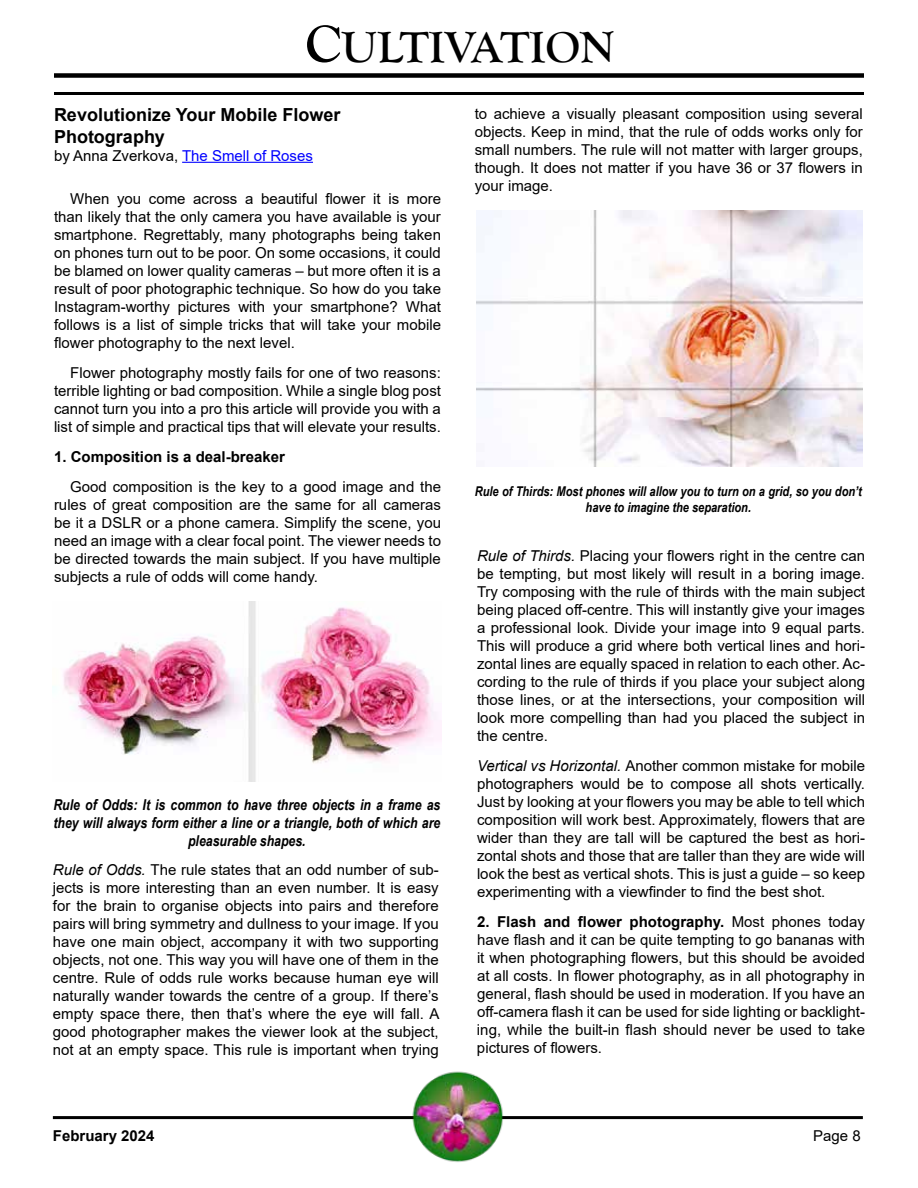
<style>
.page{position:relative;width:918px;height:1188px;background:#fff}
.page>*{position:absolute;margin:0;border:0;box-sizing:border-box;transform-origin:0 0}
.t1{font:700 45px "Goudy Old Style T";color:#000}
.t2{font:700 18px/21.6px "Arial";color:#000}
.t3{font:15px/18px "Arial";color:#000;text-align:justify}
.t4{font:italic 700 15px/18px "Arial Narrow";color:#000;text-align:center}
.t5{font:700 15px "Arial";color:#000}
.t6{font:italic 700 13.5px/16.2px "Arial Narrow";color:#000;text-align:center}
.s1{font-size:54px}
.s2{color:#00f}
.s3{font-style:italic}
.s4{font-weight:700}
</style>
<div class="page">
<div style="left:54px;top:73px;width:810px;height:5px;background:#000"></div>
<hr style="left:54px;top:92px;width:810px;height:3px;background:#000">
<hr style="left:53px;top:1116px;width:810px;height:3px;background:#000">
<img style="left:394px;top:1071px;width:130px;height:91px">
<hr style="left:182px;top:162px;width:131px;height:1px;background:#00f">
<img style="left:53px;top:602px;width:388px;height:180px">
<img style="left:477px;top:211px;width:386px;height:255px">
<h1 class="t1" style="left:305px;top:22px;width:311px"><span class="s1">C</span>ULTIVATION</h1>
<p class="t2" style="left:54px;top:104px;width:288px">Revolutionize Your Mobile Flower<br>Photography</p>
<p class="t3" style="left:54px;top:146px;width:261px">by Anna Zverkova, <span class="s2">The Smell of Roses</span></p>
<p class="t3" style="left:54px;top:190px;width:389px;text-indent:16px">When you come across a beautiful flower it is more than likely that the only camera you have available is your smartphone. Regrettably, many photographs being taken on phones turn out to be poor. On some occasions, it could be blamed on lower quality cameras – but more often it is a result of poor photographic technique. So how do you take Instagram-worthy pictures with your smartphone? What follows is a list of simple tricks that will take your mobile flower photography to the next level.</p>
<p class="t3" style="left:54px;top:364px;width:389px;text-indent:16px">Flower photography mostly fails for one of two reasons: terrible lighting or bad composition. While a single blog post cannot turn you into a pro this article will provide you with a list of simple and practical tips that will elevate your results.</p>
<p class="t5" style="left:54px;top:446px;width:232px">1. Composition is a deal-breaker</p>
<p class="t3" style="left:54px;top:478px;width:389px;text-indent:16px">Good composition is the key to a good image and the rules of great composition are the same for all cameras be it a DSLR or a phone camera. Simplify the scene, you need an image with a clear focal point. The viewer needs to be directed towards the main subject. If you have multiple subjects a rule of odds will come handy.</p>
<p class="t4" style="left:53px;top:795px;width:389px">Rule of Odds: It is common to have three objects in a frame as they will always form either a line or a triangle, both of which are pleasurable shapes.</p>
<p class="t3" style="left:53px;top:861px;width:388px"><span class="s3">Rule of Odds.</span> The rule states that an odd number of sub&shy;jects is more interesting than an even number. It is easy for the brain to organise objects into pairs and therefore pairs will bring symmetry and dullness to your image. If you have one main object, accompany it with two supporting objects, not one. This way you will have one of them in the centre. Rule of odds rule works because human eye will naturally wander towards the centre of a group. If there’s empty space there, then that’s where the eye will fall. A good photographer makes the viewer look at the subject, not at an empty space. This rule is important when trying</p>
<p class="t3" style="left:475px;top:105px;width:390px">to achieve a visually pleasant composition using several objects. Keep in mind, that the rule of odds works only for small numbers. The rule will not matter with larger groups, though. It does not matter if you have 36 or 37 flowers in your image.</p>
<p class="t6" style="left:475px;top:482px;width:389px">Rule of Thirds: Most phones will allow you to turn on a grid, so you don’t have to imagine the separation.</p>
<p class="t3" style="left:477px;top:547px;width:390px"><span class="s3">Rule of Thirds.</span> Placing your flowers right in the centre can be tempting, but most likely will result in a boring image.<br>Try composing with the rule of thirds with the main subject being placed off-centre. This will instantly give your images a professional look. Divide your image into 9 equal parts.<br>This will produce a grid where both vertical lines and hori&shy;zontal lines are equally spaced in relation to each other. Ac&shy;cording to the rule of thirds if you place your subject along those lines, or at the intersections, your composition will look more compelling than had you placed the subject in the centre.</p>
<p class="t3" style="left:477px;top:757px;width:390px"><span class="s3">Vertical vs Horizontal.</span> Another common mistake for mobile photographers would be to compose all shots vertically.<br>Just by looking at your flowers you may be able to tell which composition will work best. Approximately, flowers that are wider than they are tall will be captured the best as hori&shy;zontal shots and those that are taller than they are wide will look the best as vertical shots. This is just a guide – so keep experimenting with a viewfinder to find the best shot.</p>
<p class="t3" style="left:477px;top:913px;width:390px"><span class="s4">2. Flash and flower photography.</span> Most phones today have flash and it can be quite tempting to go bananas with it when photographing flowers, but this should be avoided at all costs. In flower photography, as in all photography in general, flash should be used in moderation. If you have an off-camera flash it can be used for side lighting or backlight&shy;ing, While the built-in flash should never be used to take pictures of flowers.</p>
<p class="t5" style="left:53px;top:1125px;width:103px">February 2024</p>
<p class="t3" style="left:813px;top:1126px;width:49px">Page 8</p>
</div>
